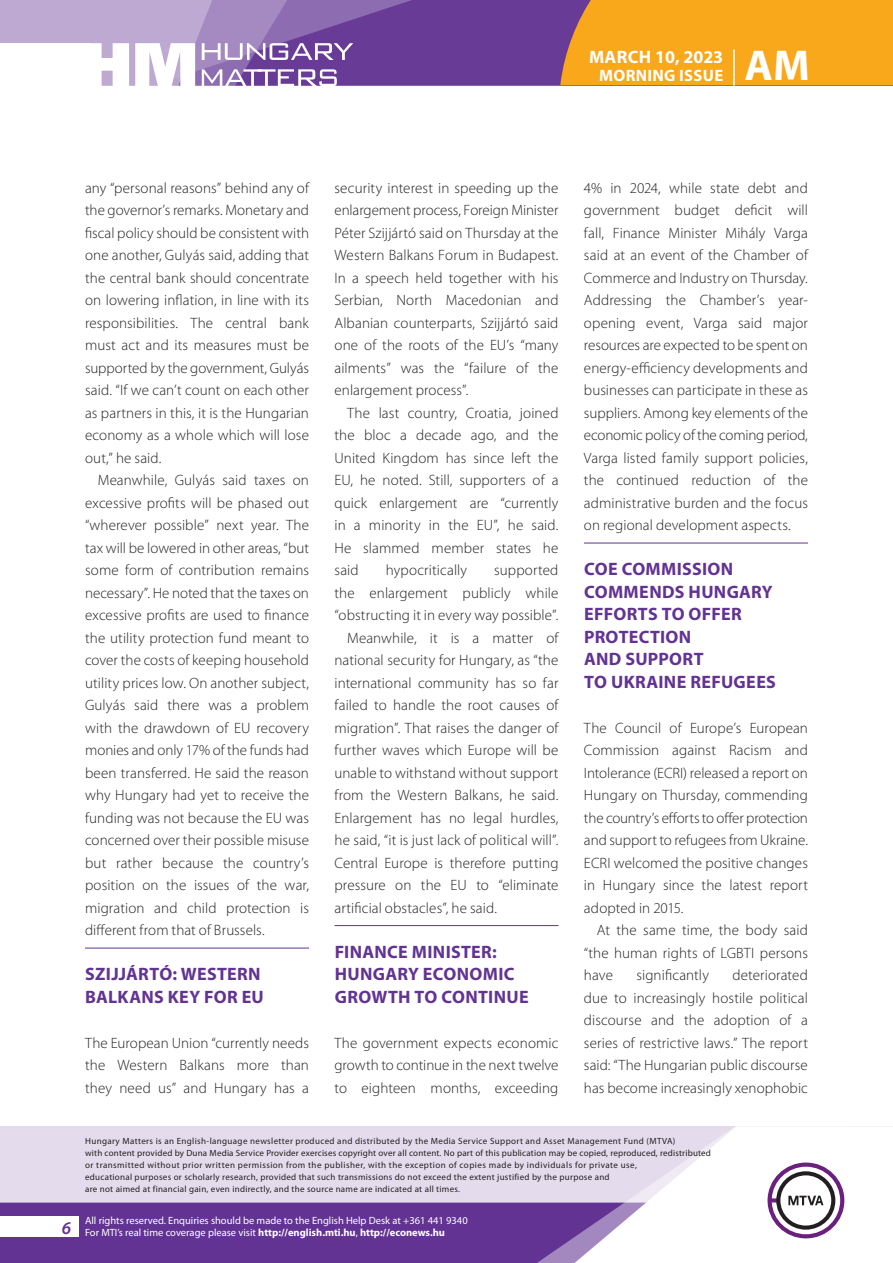
<style>
.page{position:relative;width:893px;height:1263px;background:#fff}
.page>*{position:absolute;margin:0;border:0;box-sizing:border-box;transform-origin:0 0}
.t1{font:700 43.35px "Myriad Pro";color:#fff}
._01_cimsor{font:700 18px/22.5px "Myriad Pro";letter-spacing:.015em;color:#623393}
.t2{font:700 18px "Myriad Pro";letter-spacing:.01em;color:#fff}
.t3{font:italic 600 18px "Myriad Pro";color:#623393}
.t4{font:700 16.5px "Myriad Pro";letter-spacing:.02em;color:#fff}
._03_kenyer_szöveg-2{font:300 15px/22.5px "Myriad Pro";letter-spacing:.01em;color:#231f20;text-align:justify}
._03_kenyer_szöveg-1{font:300 15px/22.5px "Myriad Pro";letter-spacing:.005em;color:#231f20;text-align:justify}
.t5{font:10.5px/12px "Myriad Pro";color:#fff}
.t6{font:9px/12px "Myriad Pro";letter-spacing:.03em;color:#231f20}
.s1{font-weight:700}
</style>
<div class="page">
<div style="left:0;top:1126px;width:893px;height:137px;background:#e4dcec"></div>
<div style="left:0;top:1202px;width:506px;height:61px;background:#623393"></div>
<div style="left:506px;top:1202px;width:43px;height:61px;background:#623393"></div>
<svg style="left:549px;top:1126px;width:344px;height:137px;fill:#fff"></svg>
<svg style="left:767px;top:1162px;width:77px;height:76px;background:#c5b8c8"></svg>
<div style="left:0;top:1216px;width:79px;height:20px;background:#fff"></div>
<div style="left:0;top:0;width:893px;height:85px;background:#683b97"></div>
<div style="left:560px;top:0;width:333px;height:85px;background:#f9a71b"></div>
<hr style="left:733px;top:49px;width:2px;height:37px;background:#fff">
<svg style="left:0;top:0;width:479px;height:86px"></svg>
<hr style="left:85px;top:948px;width:224px;height:1px;background:#623393">
<hr style="left:334px;top:925px;width:224px;height:1px;background:#623393">
<hr style="left:584px;top:543px;width:224px;height:1px;background:#623393">
<p class="t2" style="left:589px;top:45px;width:136px">MARCH 10, 2023</p>
<p class="t4" style="left:599px;top:65px;width:125px">MORNING ISSUE</p>
<h1 class="t1" style="left:745px;top:37px;width:67px">AM</h1>
<p class="_03_kenyer_szöveg-2" style="left:85px;top:176px;width:225px">any “personal reasons” behind any of the governor’s remarks. Monetary and fiscal policy should be consistent with one another, Gulyás said, adding that the central bank should concentrate on lowering inflation, in line with its responsibilities. The central bank must act and its measures must be supported by the government, Gulyás said. “If we can’t count on each other as partners in this, it is the Hungarian economy as a whole which will lose out,” he said.</p>
<p class="_03_kenyer_szöveg-2" style="left:85px;top:469px;width:225px;text-indent:13px">Meanwhile, Gulyás said taxes on excessive profits will be phased out “wherever possible” next year. The tax will be lowered in other areas, “but some form of contribution remains necessary”. He noted that the taxes on excessive profits are used to finance the utility protection fund meant to cover the costs of keeping household utility prices low. On another subject, Gulyás said there was a problem with the drawdown of EU recovery monies and only 17% of the funds had been transferred. He said the reason why Hungary had yet to receive the funding was not because the EU was concerned over their possible misuse but rather because the country’s position on the issues of the war, migration and child protection is different from that of Brussels.</p>
<p class="_01_cimsor" style="left:85px;top:962px;width:180px">SZIJJÁRTÓ: WESTERN<br>BALKANS KEY FOR EU</p>
<p class="_03_kenyer_szöveg-1" style="left:85px;top:1031px;width:225px">The European Union “currently needs the Western Balkans more than they need us” and Hungary has a</p>
<p class="_03_kenyer_szöveg-1" style="left:334px;top:176px;width:225px">security interest in speeding up the enlargement process, Foreign Minister Péter Szijjártó said on Thursday at the Western Balkans Forum in Budapest.<br>In a speech held together with his Serbian, North Macedonian and Albanian counterparts, Szijjártó said one of the roots of the EU’s “many ailments” was the “failure of the enlargement process”.</p>
<p class="_03_kenyer_szöveg-2" style="left:334px;top:401px;width:225px;text-indent:13px">The last country, Croatia, joined the bloc a decade ago, and the United Kingdom has since left the EU, he noted. Still, supporters of a quick enlargement are “currently in a minority in the EU”, he said.<br>He slammed member states he said</p>
<p class="_03_kenyer_szöveg-2" style="left:334px;top:559px;width:225px;text-indent:160px">supported the enlargement publicly while “obstructing it in every way possible”.</p>
<p class="_03_kenyer_szöveg-2" style="left:334px;top:626px;width:225px;text-indent:13px">Meanwhile, it is a matter of national security for Hungary, as “the international community has so far failed to handle the root causes of migration”. That raises the danger of further waves which Europe will be unable to withstand without support from the Western Balkans, he said.<br>Enlargement has no legal hurdles, he said, “it is just lack of political will”.<br>Central Europe is therefore putting pressure on the EU to “eliminate artificial obstacles”, he said.</p>
<p class="_01_cimsor" style="left:335px;top:940px;width:195px">FINANCE MINISTER:<br>HUNGARY ECONOMIC<br>GROWTH TO CONTINUE</p>
<p class="_03_kenyer_szöveg-1" style="left:334px;top:1031px;width:225px">The government expects economic growth to continue in the next twelve to eighteen months, exceeding</p>
<p class="_03_kenyer_szöveg-2" style="left:386px;top:559px;width:83px">hypocritically</p>
<p class="_03_kenyer_szöveg-1" style="left:584px;top:176px;width:225px">4% in 2024, while state debt and government budget deficit will fall, Finance Minister Mihály Varga said at an event of the Chamber of Commerce and Industry on Thursday.<br>Addressing the Chamber’s year&shy;opening event, Varga said major resources are expected to be spent on energy-efficiency developments and businesses can participate in these as suppliers. Among key elements of the economic policy of the coming period, Varga listed family support policies, the continued reduction of the administrative burden and the focus on regional development aspects.</p>
<p class="_01_cimsor" style="left:584px;top:557px;width:193px">COE COMMISSION<br>COMMENDS HUNGARY<br>EFFORTS TO OFFER<br>PROTECTION<br>AND SUPPORT<br>TO UKRAINE REFUGEES</p>
<p class="_03_kenyer_szöveg-1" style="left:584px;top:716px;width:225px">The Council of Europe’s European Commission against Racism and Intolerance (ECRI) released a report on Hungary on Thursday, commending the country’s efforts to offer protection and support to refugees from Ukraine.<br>ECRI welcomed the positive changes in Hungary since the latest report adopted in 2015.</p>
<p class="_03_kenyer_szöveg-2" style="left:584px;top:919px;width:225px;text-indent:13px">At the same time, the body said “the human rights of LGBTI persons have</p>
<p class="_03_kenyer_szöveg-2" style="left:636px;top:964px;width:74px">significantly</p>
<p class="_03_kenyer_szöveg-2" style="left:584px;top:964px;width:225px;text-indent:148px">deteriorated due to increasingly hostile political discourse and the adoption of a series of restrictive laws.” The report said: “The Hungarian public discourse has become increasingly xenophobic</p>
<p class="t3" style="left:62px;top:1217px;width:11px">6</p>
<p class="t6" style="left:85px;top:1134px;width:627px">Hungary Matters is an English-language newsletter produced and distributed by the Media Service Support and Asset Management Fund (MTVA)<br>with content provided by Duna Media Service Provider exercises copyright over all content. No part of this publication may be copied, reproduced, redistributed or transmitted without prior written permission from the publisher, with the exception of copies made by individuals for private use,<br>educational purposes or scholarly research, provided that such transmissions do not exceed the extent justified by the purpose and<br>are not aimed at financial gain, even indirectly, and the source name are indicated at all times.</p>
<p class="t5" style="left:85px;top:1214px;width:384px">All rights reserved. Enquiries should be made to the English Help Desk at +361 441 9340<br>For MTI’s real time coverage please visit <span class="s1">http://english.mti.hu</span>, <span class="s1">http://econews.hu</span></p>
</div>
